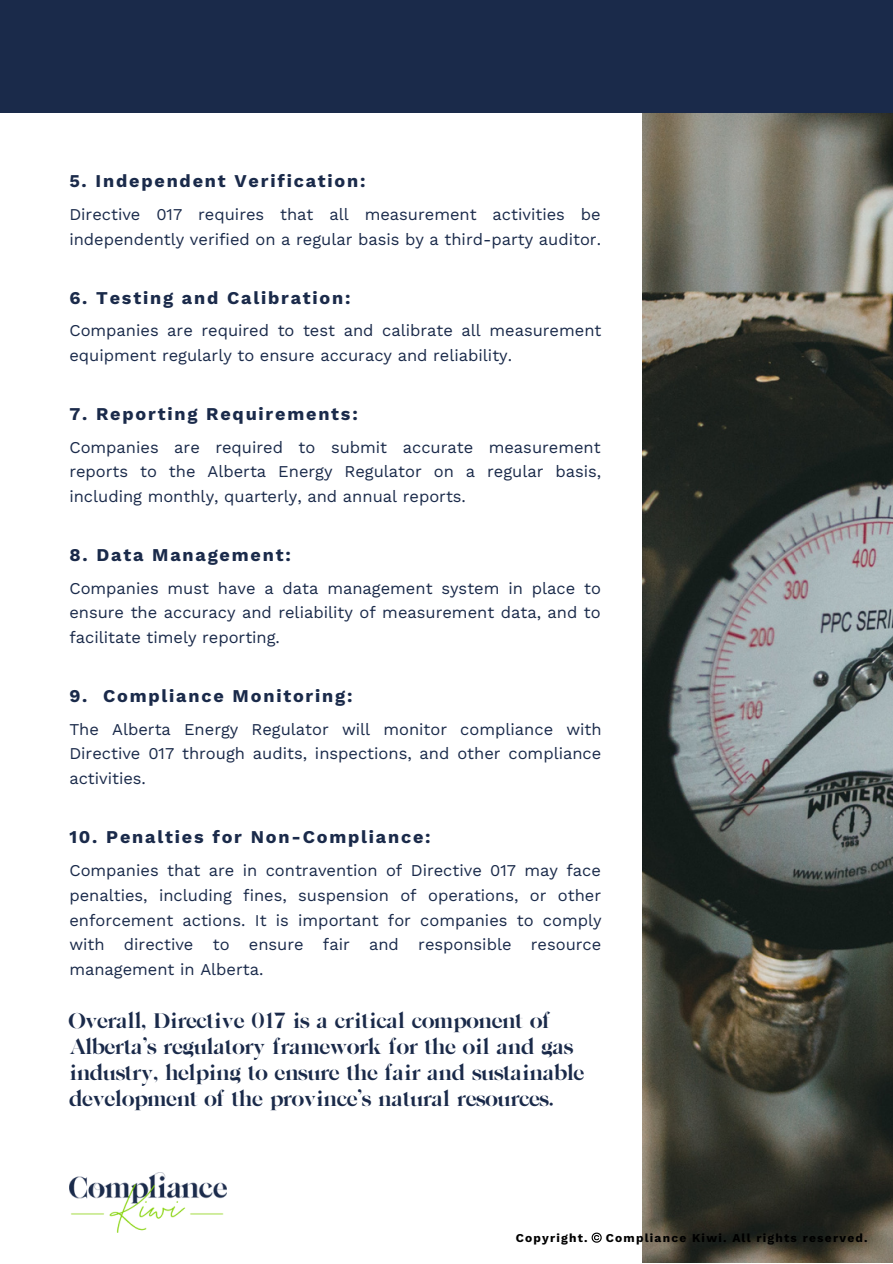
<style>
.page{position:relative;width:893px;height:1264px;background:#fff}
.page>*{position:absolute;margin:0;border:0;box-sizing:border-box;transform-origin:0 0}
.t1{font:21.6px/25.8px "Sophillia";color:#1a2a4a}
.t2{font:700 18px "Work Sans";letter-spacing:.1em;color:#1a2a4a}
.t3{font:16.5px/24.8px "Work Sans";color:#1a2a4a;text-align:justify}
.t4{font:700 12px "Work Sans";letter-spacing:.1em;color:#000}
</style>
<div class="page">
<img style="left:642px;top:113px;width:250px;height:1149px">
<img style="left:69px;top:1172px;width:158px;height:60px">
<div style="left:0;top:0;width:892px;height:113px;background:#1a2a4a"></div>
<svg style="left:591px;top:1232px;width:10px;height:10px"></svg>
<p class="t2" style="left:69px;top:170px;width:298px">5. Independent Verification:</p>
<p class="t3" style="left:69px;top:202px;width:533px">Directive 017 requires that all measurement activities be independently verified on a regular basis by a third-party auditor.</p>
<p class="t2" style="left:69px;top:287px;width:283px">6. Testing and Calibration:</p>
<p class="t3" style="left:69px;top:318px;width:533px">Companies are required to test and calibrate all measurement equipment regularly to ensure accuracy and reliability.</p>
<p class="t2" style="left:69px;top:403px;width:290px">7. Reporting Requirements:</p>
<p class="t3" style="left:69px;top:434px;width:533px">Companies are required to submit accurate measurement reports to the Alberta Energy Regulator on a regular basis, including monthly, quarterly, and annual reports.</p>
<p class="t2" style="left:69px;top:544px;width:223px">8. Data Management:</p>
<p class="t3" style="left:69px;top:575px;width:533px">Companies must have a data management system in place to ensure the accuracy and reliability of measurement data, and to facilitate timely reporting.</p>
<p class="t2" style="left:69px;top:685px;width:284px">9. Compliance Monitoring:</p>
<p class="t3" style="left:69px;top:716px;width:533px">The Alberta Energy Regulator will monitor compliance with Directive 017 through audits, inspections, and other compliance activities.</p>
<p class="t2" style="left:69px;top:826px;width:363px">10. Penalties for Non-Compliance:</p>
<p class="t3" style="left:69px;top:858px;width:533px">Companies that are in contravention of Directive 017 may face penalties, including fines, suspension of operations, or other enforcement actions. It is important for companies to comply with directive to ensure fair and responsible resource management in Alberta.</p>
<h1 class="t1" style="left:69px;top:1010px;width:516px">Overall, Directive 017 is a critical component of Alberta's regulatory framework for the oil and gas industry, helping to ensure the fair and sustainable development of the province's natural resources.</h1>
<p class="t4" style="left:515px;top:1230px;width:73px">Copyright.</p>
<p class="t4" style="left:605px;top:1230px;width:263px">Compliance Kiwi. All rights reserved.</p>
</div>
